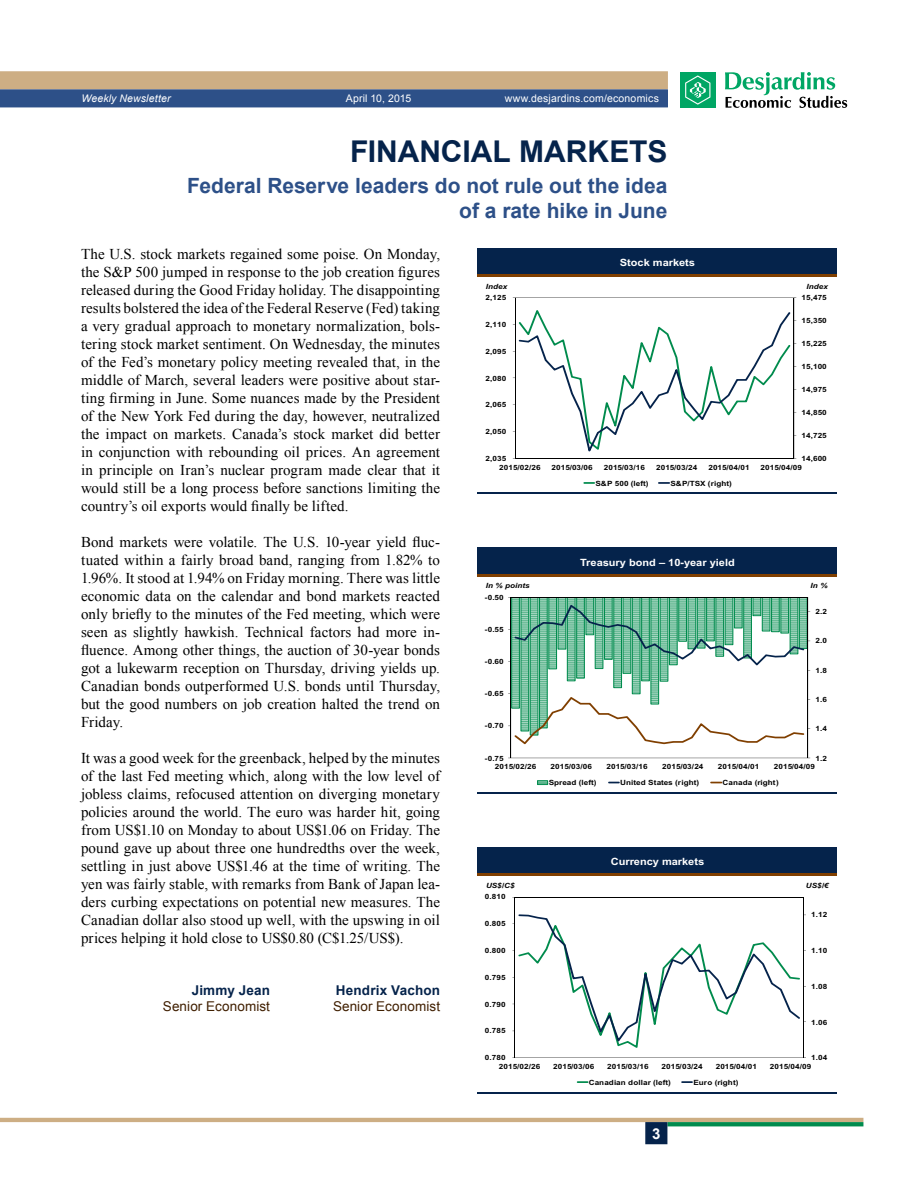
<style>
.page{position:relative;width:918px;height:1188px;background:#fff}
.page>*{position:absolute;margin:0;border:0;box-sizing:border-box;transform-origin:0 0}
.t1{font:700 30px "Arial";color:#05234b}
.t2{font:700 21px/25.2px "Arial";color:#2d5088;text-align:right}
.t3{font:15px/18px "Times New Roman";letter-spacing:.005em;color:#000;text-align:justify}
.t4{font:700 15px "Arial";color:#fff}
.t5{font:13.5px "Arial";letter-spacing:.01em;color:#401f00}
.t6{font:700 13.5px "Arial";letter-spacing:.015em;color:#05234b}
.t7{font:10.5px "Arial";letter-spacing:.015em;color:#fff}
.t8{font:italic 10.5px "Arial";letter-spacing:.01em;color:#fff}
.t9{font:700 10.05px "Arial";color:#fff;scale:1.1 1}
.t10{font:700 7.2px "Arial";letter-spacing:.015em;color:#000;scale:1.13 1}
.t11{font:italic 700 7.2px "Arial";letter-spacing:.01em;color:#000;scale:1.13 1}
</style>
<div class="page">
<hr style="left:0;top:1118px;width:863px;height:4px;background:#cdae84">
<svg style="left:667px;top:1122px;width:196px;height:4px"></svg>
<div style="left:645px;top:1122px;width:22px;height:22px;background:#05234b;border:2px solid #05234b"></div>
<svg style="left:0;top:71px;width:668px;height:36px;background:#7f8087"></svg>
<div style="left:680px;top:72px;width:36px;height:36px;background:#00a664"></div>
<svg style="left:685px;top:75px;width:25px;height:30px"></svg>
<svg style="left:725px;top:72px;width:122px;height:36px"></svg>
<div style="left:478px;top:248px;width:359px;height:27px;background:#05234b"></div>
<hr style="left:478px;top:274px;width:359px;height:3px;background:#803f00">
<hr style="left:478px;top:493px;width:359px;height:1px;background:#05234b">
<hr style="left:794px;top:298px;width:1px;height:160px;background:#000">
<hr style="left:515px;top:298px;width:1px;height:160px;background:#000">
<hr style="left:516px;top:458px;width:278px;height:1px;background:#000">
<svg style="left:513px;top:310px;width:283px;height:141px"></svg>
<svg style="left:583px;top:482px;width:12px;height:2px"></svg>
<svg style="left:658px;top:482px;width:12px;height:2px"></svg>
<div style="left:478px;top:548px;width:359px;height:27px;background:#05234b"></div>
<hr style="left:478px;top:574px;width:359px;height:3px;background:#803f00">
<hr style="left:478px;top:792px;width:359px;height:2px;background:#05234b">
<svg style="left:512px;top:744px;width:296px;height:14px"></svg>
<hr style="left:808px;top:597px;width:1px;height:161px;background:#000">
<hr style="left:511px;top:597px;width:1px;height:161px;background:#000">
<svg style="left:508px;top:597px;width:302px;height:147px"></svg>
<div style="left:537px;top:781px;width:11px;height:4px;border:1px solid #008b4d"></div>
<svg style="left:608px;top:782px;width:12px;height:1px"></svg>
<svg style="left:710px;top:782px;width:12px;height:1px"></svg>
<div style="left:478px;top:848px;width:359px;height:27px;background:#05234b"></div>
<hr style="left:478px;top:874px;width:359px;height:2px;background:#803f00">
<hr style="left:478px;top:1092px;width:359px;height:1px;background:#05234b">
<svg style="left:516px;top:1057px;width:287px;height:1px"></svg>
<hr style="left:803px;top:897px;width:1px;height:161px;background:#000">
<hr style="left:515px;top:897px;width:1px;height:161px;background:#000">
<hr style="left:515px;top:897px;width:289px;height:1px;background:#000">
<svg style="left:512px;top:914px;width:294px;height:134px"></svg>
<svg style="left:577px;top:1081px;width:11px;height:2px"></svg>
<svg style="left:681px;top:1081px;width:12px;height:2px"></svg>
<p class="t8" style="left:81px;top:92px;width:91px">Weekly Newsletter</p>
<p class="t7" style="left:346px;top:92px;width:67px">April 10, 2015</p>
<p class="t7" style="left:505px;top:92px;width:156px">www.desjardins.com/economics</p>
<h1 class="t1" style="left:350px;top:132px;width:319px">Financial markets</h1>
<h2 class="t2" style="left:187px;top:174px;width:482px">Federal Reserve leaders do not rule out the idea of a rate hike in June</h2>
<p class="t3" style="left:81px;top:245px;width:361px">The U.S. stock markets regained some poise. On Monday, the S&amp;P 500 jumped in response to the job creation figures released during the Good Friday holiday. The disappointing results bolstered the idea of the Federal Reserve (Fed) taking a very gradual approach to monetary normalization, bols&shy;tering stock market sentiment. On Wednesday, the minutes of the Fed’s monetary policy meeting revealed that, in the middle of March, several leaders were positive about star&shy;ting firming in June. Some nuances made by the President of the New York Fed during the day, however, neutralized the impact on markets. Canada’s stock market did better in conjunction with rebounding oil prices. An agreement in principle on Iran’s nuclear program made clear that it would still be a long process before sanctions limiting the country’s oil exports would finally be lifted.</p>
<p class="t3" style="left:81px;top:533px;width:361px">Bond markets were volatile. The U.S. 10‑year yield fluc&shy;tuated within a fairly broad band, ranging from 1.82% to 1.96%. It stood at 1.94% on Friday morning. There was little economic data on the calendar and bond markets reacted only briefly to the minutes of the Fed meeting, which were seen as slightly hawkish. Technical factors had more in&shy;fluence. Among other things, the auction of 30‑year bonds got a lukewarm reception on Thursday, driving yields up.<br>Canadian bonds outperformed U.S. bonds until Thursday, but the good numbers on job creation halted the trend on Friday.</p>
<p class="t3" style="left:81px;top:749px;width:361px">It was a good week for the greenback, helped by the minutes of the last Fed meeting which, along with the low level of jobless claims, refocused attention on diverging monetary policies around the world. The euro was harder hit, going from US$1.10 on Monday to about US$1.06 on Friday. The pound gave up about three one hundredths over the week, settling in just above US$1.46 at the time of writing. The yen was fairly stable, with remarks from Bank of Japan lea&shy;ders curbing expectations on potential new measures. The Canadian dollar also stood up well, with the upswing in oil prices helping it hold close to US$0.80 (C$1.25/US$).</p>
<p class="t6" style="left:192px;top:981px;width:80px">Jimmy Jean</p>
<p class="t6" style="left:336px;top:981px;width:106px">Hendrix Vachon</p>
<p class="t5" style="left:163px;top:998px;width:109px">Senior Economist</p>
<p class="t5" style="left:333px;top:998px;width:109px">Senior Economist</p>
<p class="t9" style="left:620px;top:257px;width:70px">Stock markets</p>
<p class="t11" style="left:486px;top:282px;width:21px">Index</p>
<p class="t11" style="left:806px;top:282px;width:21px">Index</p>
<p class="t10" style="left:801px;top:293px;width:24px">15,475</p>
<p class="t10" style="left:486px;top:293px;width:20px">2,125</p>
<p class="t10" style="left:801px;top:316px;width:24px">15,350</p>
<p class="t10" style="left:486px;top:320px;width:20px">2,110</p>
<p class="t10" style="left:801px;top:339px;width:24px">15,225</p>
<p class="t10" style="left:486px;top:347px;width:20px">2,095</p>
<p class="t10" style="left:801px;top:362px;width:24px">15,100</p>
<p class="t10" style="left:486px;top:374px;width:20px">2,080</p>
<p class="t10" style="left:801px;top:385px;width:24px">14,975</p>
<p class="t10" style="left:486px;top:401px;width:20px">2,065</p>
<p class="t10" style="left:801px;top:408px;width:24px">14,850</p>
<p class="t10" style="left:486px;top:427px;width:20px">2,050</p>
<p class="t10" style="left:801px;top:431px;width:24px">14,725</p>
<p class="t10" style="left:486px;top:454px;width:20px">2,035</p>
<p class="t10" style="left:801px;top:454px;width:24px">14,600</p>
<p class="t10" style="left:499px;top:463px;width:38px">2015/02/26</p>
<p class="t10" style="left:552px;top:463px;width:38px">2015/03/06</p>
<p class="t10" style="left:604px;top:463px;width:38px">2015/03/16</p>
<p class="t10" style="left:656px;top:463px;width:38px">2015/03/24</p>
<p class="t10" style="left:708px;top:463px;width:38px">2015/04/01</p>
<p class="t10" style="left:761px;top:463px;width:38px">2015/04/09</p>
<p class="t10" style="left:595px;top:479px;width:48px">S&amp;P 500 (left)</p>
<p class="t10" style="left:670px;top:479px;width:56px">S&amp;P/TSX (right)</p>
<p class="t9" style="left:580px;top:556px;width:142px">Treasury bond – 10-year yield</p>
<p class="t11" style="left:486px;top:581px;width:40px">In % points</p>
<p class="t11" style="left:811px;top:581px;width:16px">In %</p>
<p class="t10" style="left:485px;top:593px;width:18px">-0.50</p>
<p class="t10" style="left:815px;top:607px;width:12px">2.2</p>
<p class="t10" style="left:485px;top:625px;width:18px">-0.55</p>
<p class="t10" style="left:815px;top:637px;width:12px">2.0</p>
<p class="t10" style="left:485px;top:657px;width:18px">-0.60</p>
<p class="t10" style="left:815px;top:666px;width:12px">1.8</p>
<p class="t10" style="left:485px;top:689px;width:18px">-0.65</p>
<p class="t10" style="left:815px;top:695px;width:12px">1.6</p>
<p class="t10" style="left:485px;top:722px;width:18px">-0.70</p>
<p class="t10" style="left:815px;top:725px;width:12px">1.4</p>
<p class="t10" style="left:485px;top:754px;width:18px">-0.75</p>
<p class="t10" style="left:815px;top:754px;width:12px">1.2</p>
<p class="t10" style="left:495px;top:763px;width:38px">2015/02/26</p>
<p class="t10" style="left:551px;top:763px;width:38px">2015/03/06</p>
<p class="t10" style="left:606px;top:763px;width:38px">2015/03/16</p>
<p class="t10" style="left:662px;top:763px;width:38px">2015/03/24</p>
<p class="t10" style="left:718px;top:763px;width:38px">2015/04/01</p>
<p class="t10" style="left:774px;top:763px;width:38px">2015/04/09</p>
<p class="t10" style="left:549px;top:779px;width:44px">Spread (left)</p>
<p class="t10" style="left:620px;top:779px;width:71px">United States (right)</p>
<p class="t10" style="left:723px;top:779px;width:51px">Canada (right)</p>
<p class="t9" style="left:611px;top:856px;width:86px">Currency markets</p>
<p class="t11" style="left:486px;top:881px;width:27px">US$/C$</p>
<p class="t11" style="left:806px;top:881px;width:22px">US$/€</p>
<p class="t10" style="left:485px;top:893px;width:20px">0.810</p>
<p class="t10" style="left:811px;top:911px;width:16px">1.12</p>
<p class="t10" style="left:485px;top:920px;width:20px">0.805</p>
<p class="t10" style="left:485px;top:946px;width:20px">0.800</p>
<p class="t10" style="left:811px;top:946px;width:16px">1.10</p>
<p class="t10" style="left:485px;top:973px;width:20px">0.795</p>
<p class="t10" style="left:811px;top:982px;width:16px">1.08</p>
<p class="t10" style="left:485px;top:1000px;width:20px">0.790</p>
<p class="t10" style="left:485px;top:1027px;width:20px">0.785</p>
<p class="t10" style="left:485px;top:1053px;width:20px">0.780</p>
<p class="t10" style="left:811px;top:1018px;width:16px">1.06</p>
<p class="t10" style="left:811px;top:1053px;width:16px">1.04</p>
<p class="t10" style="left:499px;top:1062px;width:38px">2015/02/26</p>
<p class="t10" style="left:553px;top:1062px;width:38px">2015/03/06</p>
<p class="t10" style="left:607px;top:1062px;width:38px">2015/03/16</p>
<p class="t10" style="left:661px;top:1062px;width:38px">2015/03/24</p>
<p class="t10" style="left:716px;top:1062px;width:38px">2015/04/01</p>
<p class="t10" style="left:770px;top:1062px;width:38px">2015/04/09</p>
<p class="t10" style="left:589px;top:1078px;width:74px">Canadian dollar (left)</p>
<p class="t10" style="left:694px;top:1078px;width:41px">Euro (right)</p>
<p class="t4" style="left:652px;top:1124px;width:10px">3</p>
</div>
